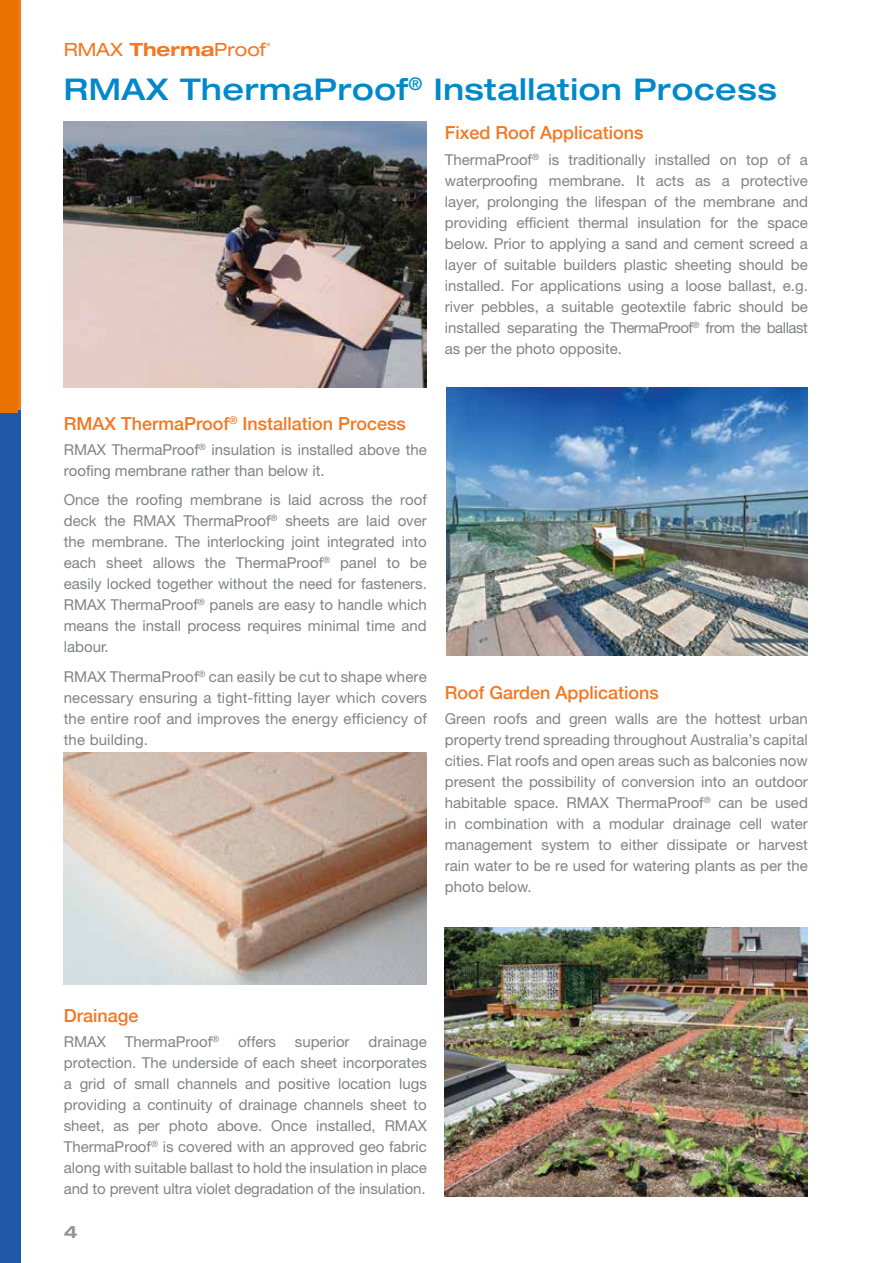
<style>
.page{position:relative;width:893px;height:1263px;background:#fff}
.page>*{position:absolute;margin:0;border:0;box-sizing:border-box;transform-origin:0 0}
.t1{font:500 expanded 30px "Helvetica Neue";letter-spacing:.02em;color:#0089ca}
.t2{font:expanded 18.3px "Helvetica Neue";color:#f47721}
.t3{font:500 18px "Helvetica Neue";color:#f47721}
.t4{font:700 expanded 17.1px "Helvetica Neue";color:#939598}
.t5{font:15px/21px "Helvetica Neue";color:#808285;text-align:justify}
.s1{font-weight:700}
</style>
<div class="page">
<div style="left:0;top:410px;width:20px;height:853px;background:#1e58a8"></div>
<div style="left:0;top:0;width:20px;height:410px;background:linear-gradient(to bottom,#f47721,#f47721)"></div>
<div style="left:0;top:0;width:17px;height:412px;background:#ea7200"></div>
<img style="left:446px;top:387px;width:362px;height:268px">
<img style="left:64px;top:752px;width:363px;height:233px">
<img style="left:64px;top:122px;width:363px;height:265px">
<img style="left:445px;top:927px;width:363px;height:270px">
<p class="t2" style="left:64px;top:38px;width:208px">RMAX <span class="s1">Therma</span>Proof<sup>®</sup></p>
<h1 class="t1" style="left:64px;top:71px;width:715px">RMAX ThermaProof<sup>®</sup> Installation Process</h1>
<p class="t3" style="left:445px;top:118px;width:200px">Fixed Roof Applications</p>
<p class="t5" style="left:445px;top:149px;width:365px">ThermaProof<sup>®</sup> is traditionally installed on top of a waterproofing membrane. It acts as a protective layer, prolonging the lifespan of the membrane and providing efficient thermal insulation for the space below. Prior to applying a sand and cement screed a layer of suitable builders plastic sheeting should be installed. For applications using a loose ballast, e.g. river pebbles, a suitable geotextile fabric should be installed separating the ThermaProof<sup>®</sup> from the ballast as per the photo opposite.</p>
<p class="t3" style="left:64px;top:409px;width:343px">RMAX ThermaProof<sup>®</sup> Installation Process</p>
<p class="t5" style="left:64px;top:439px;width:365px">RMAX ThermaProof<sup>®</sup> insulation is installed above the roofing membrane rather than below it.</p>
<p class="t5" style="left:64px;top:489px;width:365px">Once the roofing membrane is laid across the roof deck the RMAX ThermaProof<sup>®</sup> sheets are laid over the membrane. The interlocking joint integrated into each sheet allows the ThermaProof<sup>®</sup> panel to be easily locked together without the need for fasteners.<br>RMAX ThermaProof<sup>®</sup> panels are easy to handle which means the install process requires minimal time and labour.</p>
<p class="t5" style="left:64px;top:666px;width:365px">RMAX ThermaProof<sup>®</sup> can easily be cut to shape where necessary ensuring a tight-fitting layer which covers the entire roof and improves the energy efficiency of the building.</p>
<p class="t3" style="left:445px;top:678px;width:216px">Roof Garden Applications</p>
<p class="t5" style="left:445px;top:708px;width:365px">Green roofs and green walls are the hottest urban property trend spreading throughout Australia’s capital cities. Flat roofs and open areas such as balconies now present the possibility of conversion into an outdoor habitable space. RMAX ThermaProof<sup>®</sup> can be used in combination with a modular drainage cell water management system to either dissipate or harvest rain water to be re used for watering plants as per the photo below.</p>
<p class="t3" style="left:64px;top:1001px;width:76px">Drainage</p>
<p class="t5" style="left:64px;top:1031px;width:44px">RMAX</p>
<p class="t5" style="left:125px;top:1031px;width:96px">ThermaProof<sup>®</sup></p>
<p class="t5" style="left:238px;top:1031px;width:40px">offers</p>
<p class="t5" style="left:295px;top:1031px;width:56px">superior</p>
<p class="t5" style="left:64px;top:1031px;width:365px;text-indent:305px">drainage protection. The underside of each sheet incorporates a grid of small channels and positive location lugs providing a continuity of drainage channels sheet to sheet, as per photo above. Once installed, RMAX ThermaProof<sup>®</sup> is covered with an approved geo fabric along with suitable ballast to hold the insulation in place and to prevent ultra violet degradation of the insulation.</p>
<p class="t4" style="left:64px;top:1221px;width:15px">4</p>
</div>
